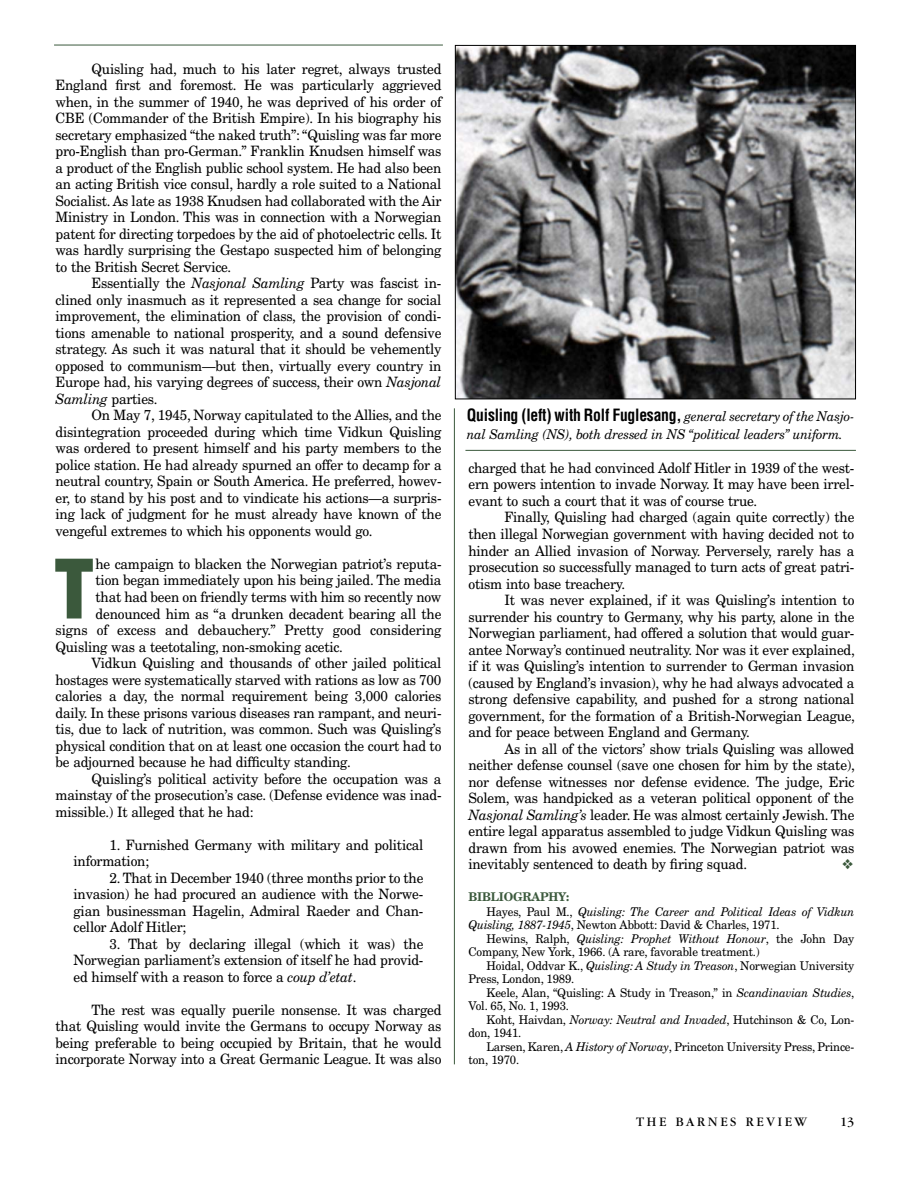
<style>
.page{position:relative;width:910px;height:1180px;background:#fff}
.page>*{position:absolute;margin:0;border:0;box-sizing:border-box;transform-origin:0 0}
.t1{font:89.55px "Sans Black Condensed DTC";color:#3b593c;scale:.95 1}
.t2{font:700 condensed 16.5px "Helvetica";letter-spacing:-.015em;color:#000;scale:.95 1}
.t3{font:14.25px/16.5px "New Century Schlbk";letter-spacing:-.015em;color:#000;text-align:justify;scale:.95 1}
.t4{font:italic 13.5px "New Century Schlbk";letter-spacing:-.015em;color:#000;scale:.95 1}
.t5{font:13.5px "Garamond";letter-spacing:.2em;color:#000}
.t6{font:12px "New Century Schlbk";letter-spacing:-.015em;color:#000;scale:.95 1}
.t7{font:italic 12px/15px "New Century Schlbk";letter-spacing:-.015em;color:#000;scale:.95 1}
.s1{font-style:italic}
.s2{font-family:"New Century Schlbk";font-weight:400;font-style:italic;font-stretch:normal;font-size:13.5px}
.s3{font-weight:700;font-style:normal;color:#3b593c}
.s4{font-style:normal}
</style>
<div class="page">
<hr style="left:54px;top:45px;width:388px;height:1px;background:#3b593c">
<img style="left:456px;top:47px;width:397px;height:350px">
<div style="left:454px;top:45px;width:401px;height:354px;border:1px solid #000"></div>
<hr style="left:465px;top:450px;width:390px;height:1px;background:#3b593c">
<hr style="left:454px;top:408px;width:1px;height:655px;background:#3b593c">
<p class="t3" style="left:56px;top:60px;width:407px;text-indent:36px">Quisling had, much to his later regret, always trusted England first and foremost. He was particularly aggrieved when, in the summer of 1940, he was deprived of his order of CBE (Commander of the British Empire). In his biography his secretary emphasized “the naked truth”: “Quisling was far more pro-English than pro-German.” Franklin Knudsen himself was a product of the English public school system. He had also been an acting British vice consul, hardly a role suited to a National Socialist. As late as 1938 Knudsen had collaborated with the Air Ministry in London. This was in connection with a Norwegian patent for directing torpedoes by the aid of photoelectric cells. It was hardly surprising the Gestapo suspected him of belonging to the British Secret Service.</p>
<p class="t3" style="left:55px;top:275px;width:407px;text-indent:36px">Essentially the <span class="s1">Nasjonal Samling</span> Party was fascist in&shy;clined only inasmuch as it represented a sea change for social improvement, the elimination of class, the provision of condi&shy;tions amenable to national prosperity, and a sound defensive strategy. As such it was natural that it should be vehemently opposed to communism—but then, virtually every country in Europe had, his varying degrees of success, their own <span class="s1">Nasjonal Samling</span> parties.</p>
<p class="t3" style="left:56px;top:407px;width:407px;text-indent:36px">On May 7, 1945, Norway capitulated to the Allies, and the disintegration proceeded during which time Vidkun Quisling was ordered to present himself and his party members to the police station. He had already spurned an offer to decamp for a neutral country, Spain or South America. He preferred, howev&shy;er, to stand by his post and to vindicate his actions—a surpris&shy;ing lack of judgment for he must already have known of the vengeful extremes to which his opponents would go.</p>
<h1 class="t1" style="left:56px;top:535px;width:40px">T</h1>
<p class="t3" style="left:95px;top:555px;width:365px">he campaign to blacken the Norwegian patriot’s reputa-</p>
<p class="t3" style="left:95px;top:572px;width:365px">tion began immediately upon his being jailed. The media</p>
<p class="t3" style="left:95px;top:588px;width:365px">that had been on friendly terms with him so recently now</p>
<p class="t3" style="left:95px;top:605px;width:365px">denounced him as “a drunken decadent bearing all the</p>
<p class="t3" style="left:56px;top:621px;width:407px">signs of excess and debauchery.” Pretty good considering</p>
<p class="t3" style="left:56px;top:638px;width:304px">Quisling was a teetotaling, non-smoking acetic.</p>
<p class="t3" style="left:91px;top:654px;width:369px">Vidkun Quisling and thousands of other jailed political</p>
<p class="t3" style="left:56px;top:671px;width:407px">hostages were systematically starved with rations as low as 700</p>
<p class="t3" style="left:56px;top:687px;width:407px">calories a day, the normal requirement being 3,000 calories</p>
<p class="t3" style="left:56px;top:704px;width:407px">daily. In these prisons various diseases ran rampant, and neuri-</p>
<p class="t3" style="left:56px;top:720px;width:407px">tis, due to lack of nutrition, was common. Such was Quisling’s</p>
<p class="t3" style="left:56px;top:737px;width:407px">physical condition that on at least one occasion the court had to</p>
<p class="t3" style="left:56px;top:753px;width:312px">be adjourned because he had difficulty standing.</p>
<p class="t3" style="left:91px;top:770px;width:369px">Quisling’s political activity before the occupation was a</p>
<p class="t3" style="left:56px;top:786px;width:407px">mainstay of the prosecution’s case. (Defense evidence was inad-</p>
<p class="t3" style="left:56px;top:803px;width:210px">missible.) It alleged that he had:</p>
<p class="t3" style="left:74px;top:836px;width:369px;text-indent:36px">1. Furnished Germany with military and political information;</p>
<p class="t3" style="left:73px;top:869px;width:369px;text-indent:36px">2. That in December 1940 (three months prior to the invasion) he had procured an audience with the Norwe&shy;gian businessman Hagelin, Admiral Raeder and Chan&shy;cellor Adolf Hitler;</p>
<p class="t3" style="left:73px;top:935px;width:369px;text-indent:36px">3. That by declaring illegal (which it was) the Norwegian parliament’s extension of itself he had provid&shy;ed himself with a reason to force a <span class="s1">coup d’etat</span>.</p>
<p class="t3" style="left:55px;top:1001px;width:407px;text-indent:36px">The rest was equally puerile nonsense. It was charged that Quisling would invite the Germans to occupy Norway as being preferable to being occupied by Britain, that he would incorporate Norway into a Great Germanic League. It was also</p>
<p class="t2" style="left:466px;top:405px;width:409px">Quisling (left) with Rolf Fuglesang, <span class="s2">general secretary of the Nasjo-</span></p>
<p class="t4" style="left:466px;top:429px;width:397px">nal Samling (NS), both dressed in NS “political leaders” uniform.</p>
<p class="t3" style="left:468px;top:459px;width:407px">charged that he had convinced Adolf Hitler in 1939 of the west&shy;ern powers intention to invade Norway. It may have been irrel&shy;evant to such a court that it was of course true.</p>
<p class="t3" style="left:468px;top:509px;width:407px;text-indent:36px">Finally, Quisling had charged (again quite correctly) the then illegal Norwegian government with having decided not to hinder an Allied invasion of Norway. Perversely, rarely has a prosecution so successfully managed to turn acts of great patri&shy;otism into base treachery.</p>
<p class="t3" style="left:468px;top:591px;width:408px;text-indent:36px">It was never explained, if it was Quisling’s intention to surrender his country to Germany, why his party, alone in the Norwegian parliament, had offered a solution that would guar&shy;antee Norway’s continued neutrality. Nor was it ever explained, if it was Quisling’s intention to surrender to German invasion (caused by England’s invasion), why he had always advocated a strong defensive capability, and pushed for a strong national government, for the formation of a British-Norwegian League, and for peace between England and Germany.</p>
<p class="t3" style="left:468px;top:740px;width:408px;text-indent:36px">As in all of the victors’ show trials Quisling was allowed neither defense counsel (save one chosen for him by the state), nor defense witnesses nor defense evidence. The judge, Eric Solem, was handpicked as a veteran political opponent of the <span class="s1">Nasjonal Samling’s</span> leader. He was almost certainly Jewish. The entire legal apparatus assembled to judge Vidkun Quisling was drawn from his avowed enemies. The Norwegian patriot was inevitably sentenced to death by firing squad.</p>
<p class="t7" style="left:486px;top:889px;width:388px;text-indent:-18px"><span class="s3">BIBLIOGRAPHY:<br></span><span class="s4">Hayes, Paul M.,</span> Quisling: The Career and Political Ideas of Vidkun</p>
<p class="t6" style="left:468px;top:917px;width:329px"><span class="s1">Quisling, 1887-1945</span>, Newton Abbott: David &amp; Charles, 1971.</p>
<p class="t7" style="left:486px;top:931px;width:388px"><span class="s4">Hewins, Ralph,</span> Quisling: Prophet Without Honour<span class="s4">, the John Day</span></p>
<p class="t6" style="left:468px;top:944px;width:308px">Company, New York, 1966. (A rare, favorable treatment.)</p>
<p class="t6" style="left:486px;top:958px;width:388px">Hoidal, Oddvar K., <span class="s1">Quisling: A Study in Treason</span>, Norwegian University</p>
<p class="t6" style="left:468px;top:971px;width:113px">Press, London, 1989.</p>
<p class="t6" style="left:486px;top:985px;width:388px">Keele, Alan, “Quisling: A Study in Treason,” in <span class="s1">Scandinavian Studies</span>,</p>
<p class="t6" style="left:468px;top:998px;width:107px">Vol. 65, No. 1, 1993.</p>
<p class="t6" style="left:486px;top:1012px;width:388px">Koht, Haivdan, <span class="s1">Norway: Neutral and Invaded</span>, Hutchinson &amp; Co, Lon-</p>
<p class="t6" style="left:468px;top:1025px;width:57px">don, 1941.</p>
<p class="t6" style="left:486px;top:1039px;width:388px">Larsen, Karen, <span class="s1">A History of Norway</span>, Princeton University Press, Prince-</p>
<p class="t6" style="left:468px;top:1052px;width:55px">ton, 1970.</p>
<p class="t5" style="left:636px;top:1116px;width:172px">THE BARNES REVIEW</p>
<p class="t5" style="left:839px;top:1116px;width:16px">13</p>
</div>
